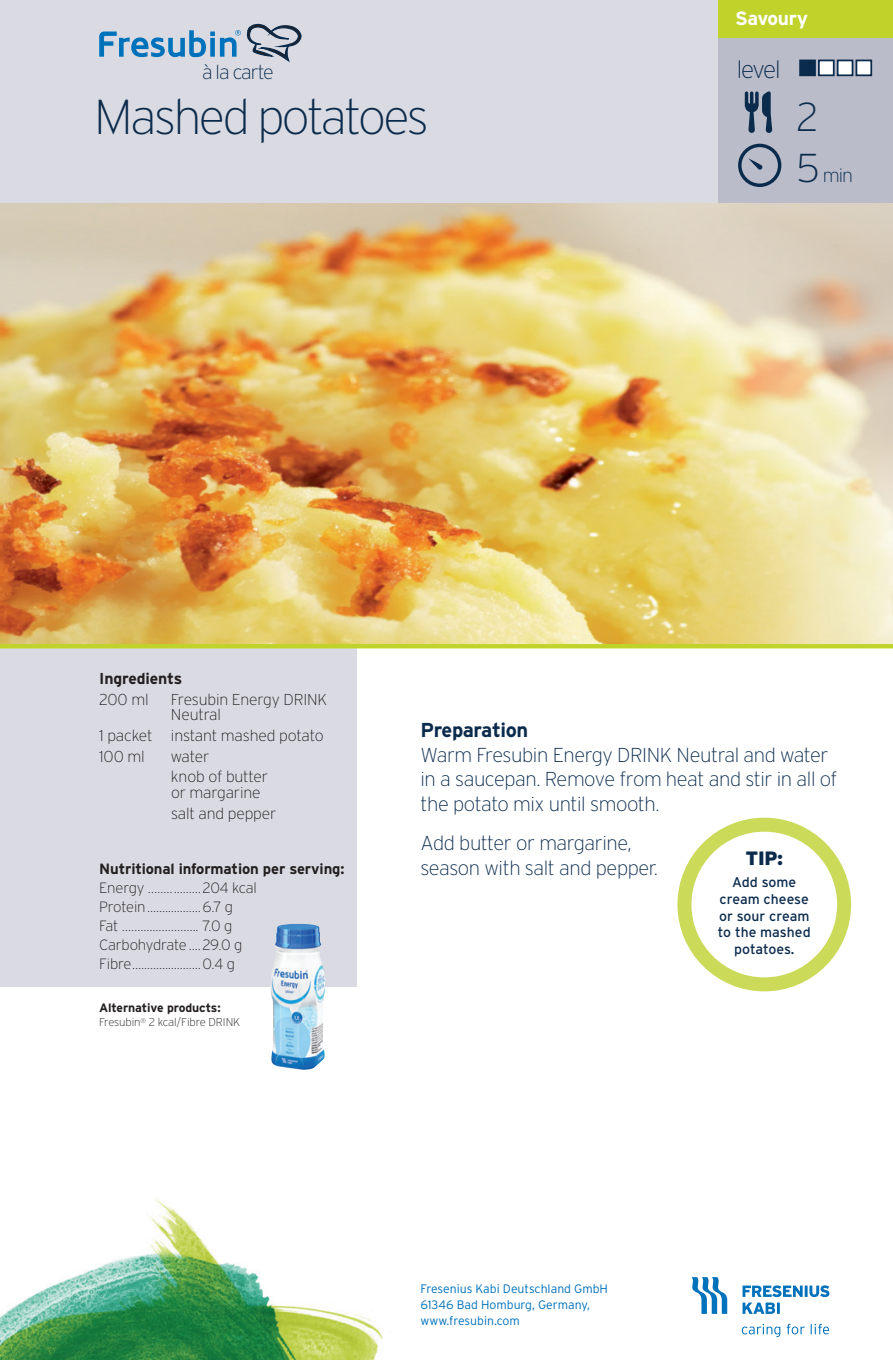
<style>
.page{position:relative;width:893px;height:1360px;background:#fff}
.page>*{position:absolute;margin:0;border:0;box-sizing:border-box;transform-origin:0 0}
.t1{font:200 49px "Interstate";letter-spacing:-.05em;color:#0b2b4d}
.t2{font:200 40.25px "Interstate";color:#0b2b4d}
.t3{font:200 24.5px "Interstate";letter-spacing:-.06em;color:#0b2b4d}
.t4{font:200 20.12px/24.5px "Interstate";letter-spacing:-.02em;color:#0b2b4d}
.t5{font:700 20.12px "Interstate";letter-spacing:-.02em;color:#0b2b4d}
.t6{font:200 19.78px "Interstate";letter-spacing:-.05em;color:#0b2b4d}
.t7{font:700 19.25px "Interstate";letter-spacing:-.025em;color:#fff}
.t8{font:900 19.25px "Interstate";color:#0b2b4d}
.t9{font:200 19.25px "Interstate";color:#0b2b4d}
.t10{font:200 15.75px/20.7px "Interstate";letter-spacing:-.01em;color:#231f20}
.t11{font:700 15.75px "Interstate";letter-spacing:-.01em;color:#231f20}
.t12{font:200 14.88px/18.9px "Interstate";letter-spacing:-.01em;color:#231f20}
.t13{font:700 14.88px "Interstate";letter-spacing:-.01em;color:#231f20}
.t14{font:14px/16.8px "Interstate";color:#0b2b4d;text-align:center}
.t15{font:300 12.25px/15.8px "Interstate";color:#0071bb}
.t16{font:700 12.25px "Interstate";letter-spacing:-.01em;color:#231f20}
.t17{font:200 11.38px "Interstate";letter-spacing:-.01em;color:#231f20}
.s1{font-size:40.25px}
</style>
<div class="page">
<div style="left:0;top:0;width:893px;height:203px;background:#dadbe2"></div>
<div style="left:718px;top:0;width:175px;height:203px;background:#babcc9"></div>
<div style="left:718px;top:0;width:175px;height:37px;background:#c0d32b"></div>
<svg style="left:99px;top:24px;width:203px;height:39px"></svg>
<svg style="left:738px;top:144px;width:43px;height:43px"></svg>
<svg style="left:745px;top:91px;width:27px;height:42px"></svg>
<div style="left:799px;top:60px;width:17px;height:16px;background:#0b2b4d;border:2px solid #0b2b4d"></div>
<div style="left:855px;top:60px;width:17px;height:16px;background:#fff;border:2px solid #0b2b4d"></div>
<svg style="left:692px;top:1277px;width:35px;height:36px"></svg>
<svg style="left:742px;top:1302px;width:38px;height:11px"></svg>
<svg style="left:742px;top:1285px;width:87px;height:11px"></svg>
<svg style="left:742px;top:1323px;width:87px;height:13px"></svg>
<img style="left:0;top:1199px;width:383px;height:160px">
<div style="left:818px;top:60px;width:17px;height:16px;background:#fff;border:2px solid #0b2b4d"></div>
<div style="left:837px;top:60px;width:16px;height:16px;background:#fff;border:2px solid #0b2b4d"></div>
<div style="left:677px;top:817px;width:174px;height:174px;border:14px solid #ccda59;border-radius:50%"></div>
<div style="left:0;top:490px;width:356px;height:496px;background:#dadbe2"></div>
<img style="left:0;top:203px;width:893px;height:441px">
<img style="left:271px;top:923px;width:54px;height:146px">
<hr style="left:0;top:644px;width:893px;height:4px;background:#c0d32b">
<p class="t7" style="left:735px;top:8px;width:74px">Savoury</p>
<p class="t6" style="left:202px;top:62px;width:73px">à la carte</p>
<p class="t3" style="left:737px;top:56px;width:46px">level</p>
<h1 class="t1" style="left:94px;top:89px;width:336px">Mashed potatoes</h1>
<h2 class="t2" style="left:796px;top:95px;width:24px">2</h2>
<p class="t9" style="left:796px;top:165px;width:58px"><span class="s1">5</span> min</p>
<p class="t11" style="left:99px;top:669px;width:85px">Ingredients</p>
<p class="t10" style="left:99px;top:688px;width:51px">200 ml</p>
<p class="t10" style="left:171px;top:691px;width:158px;line-height:15.8px">Fresubin Energy DRINK<br>Neutral</p>
<p class="t10" style="left:99px;top:725px;width:226px">1 packet instant mashed potato<br>100 ml</p>
<p class="t10" style="left:171px;top:745px;width:98px">water<br>knob of butter</p>
<p class="t10" style="left:171px;top:782px;width:107px">or margarine salt and pepper</p>
<p class="t13" style="left:99px;top:860px;width:247px">Nutritional information per serving:</p>
<p class="t12" style="left:99px;top:878px;width:159px">Energy ……...........204 kcal<br>Protein..................6.7 g<br>Fat ……......…………. 7.0 g<br>Carbohydrate ....29.0 g<br>Fibre.......................0.4 g</p>
<p class="t16" style="left:99px;top:1001px;width:123px">Alternative products:</p>
<p class="t17" style="left:99px;top:1016px;width:142px">Fresubin<sup>®</sup> 2 kcal/Fibre DRINK</p>
<p class="t5" style="left:420px;top:719px;width:109px">Preparation</p>
<p class="t4" style="left:420px;top:742px;width:418px">Warm Fresubin Energy DRINK Neutral and water in a saucepan. Remove from heat and stir in all of the potato mix until smooth.</p>
<p class="t4" style="left:420px;top:831px;width:239px">Add butter or margarine, season with salt and pepper.</p>
<p class="t8" style="left:745px;top:847px;width:39px">TIP:</p>
<p class="t14" style="left:718px;top:873px;width:94px">Add some cream cheese or sour cream to the mashed potatoes.</p>
<p class="t15" style="left:420px;top:1280px;width:189px">Fresenius Kabi Deutschland GmbH<br>61346 Bad Homburg, Germany, www.fresubin.com</p>
</div>
